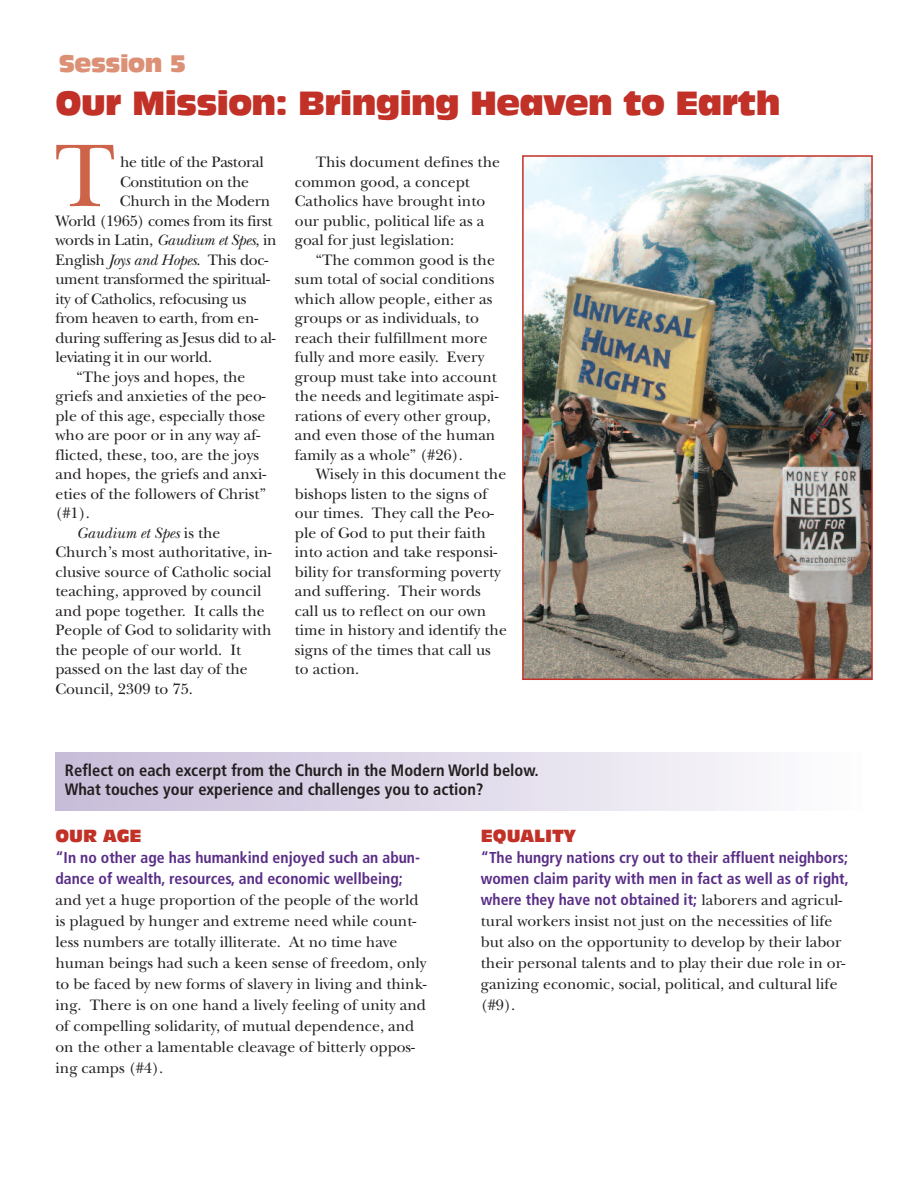
<style>
.page{position:relative;width:918px;height:1188px;background:#fff}
.page>*{position:absolute;margin:0;border:0;box-sizing:border-box;transform-origin:0 0}
.t1{font:92.7px "New Baskerville";color:#cd6349}
.t2{font:31.5px "Incised 901 BT Compact";letter-spacing:-.02em;color:#c13127}
.t3{font:22.5px "Incised 901 BT Compact";letter-spacing:-.02em;color:#dc9177}
.t4{font:700 condensed 16.5px/19.5px "Frutiger";color:#231f20}
.t5{font:16.5px "Incised 901 BT Compact";color:#c13127}
.t6{font:15.75px/19.5px "New Baskerville";color:#231f20}
.t7{font:15.75px "New Baskerville";letter-spacing:-.02em;color:#231f20}
.t8{font:700 condensed 15.75px/21px "Frutiger";color:#592d87}
.t9{font:italic 15.75px "New Baskerville";color:#231f20}
.s1{font-style:italic}
.s2{font-style:normal}
.s3{font-family:"New Baskerville";font-weight:400;font-stretch:normal;color:#231f20}
</style>
<div class="page">
<div style="left:56px;top:752px;width:808px;height:58px;background:linear-gradient(to right,#c7bbd8,#fdfcfd)"></div>
<img style="left:525px;top:158px;width:345px;height:519px">
<div style="left:522px;top:155px;width:351px;height:525px;border:2px solid #c13127"></div>
<h3 class="t3" style="left:59px;top:54px;width:129px">Session 5</h3>
<h2 class="t2" style="left:55px;top:91px;width:726px">Our Mission: Bringing Heaven to Earth</h2>
<h1 class="t1" style="left:54px;top:143px;width:63px">T</h1>
<p class="t7" style="left:120px;top:156px;width:145px">he title of the Pastoral</p>
<p class="t7" style="left:120px;top:176px;width:131px">Constitution on the</p>
<p class="t7" style="left:120px;top:195px;width:152px">Church in the Modern</p>
<p class="t7" style="left:55px;top:215px;width:219px">World (1965) comes from its first</p>
<p class="t7" style="left:55px;top:234px;width:223px">words in Latin, <span class="s1">Gaudium et Spes</span>, in</p>
<p class="t7" style="left:55px;top:254px;width:214px">English <span class="s1">Joys and Hopes</span>. This doc-</p>
<p class="t7" style="left:55px;top:273px;width:216px">ument transformed the spiritual-</p>
<p class="t7" style="left:55px;top:293px;width:192px">ity of Catholics, refocusing us</p>
<p class="t7" style="left:55px;top:312px;width:204px">from heaven to earth, from en-</p>
<p class="t7" style="left:55px;top:332px;width:222px">during suffering as Jesus did to al-</p>
<p class="t7" style="left:55px;top:351px;width:158px">leviating it in our world.</p>
<p class="t6" style="left:76px;top:368px;width:170px">“The joys and hopes, the</p>
<p class="t6" style="left:55px;top:388px;width:212px">griefs and anxieties of the peo-</p>
<p class="t6" style="left:55px;top:407px;width:211px">ple of this age, especially those</p>
<p class="t6" style="left:55px;top:427px;width:206px">who are poor or in any way af-</p>
<p class="t6" style="left:55px;top:446px;width:205px">flicted, these, too, are the joys</p>
<p class="t6" style="left:55px;top:466px;width:212px">and hopes, the griefs and anxi-</p>
<p class="t6" style="left:55px;top:485px;width:212px">eties of the followers of Christ”</p>
<p class="t6" style="left:55px;top:505px;width:36px">(#1).</p>
<p class="t9" style="left:76px;top:527px;width:146px">Gaudium et Spes <span class="s2">is the</span></p>
<p class="t6" style="left:55px;top:544px;width:218px">Church’s most authoritative, in-</p>
<p class="t6" style="left:55px;top:563px;width:218px">clusive source of Catholic social</p>
<p class="t6" style="left:55px;top:583px;width:208px">teaching, approved by council</p>
<p class="t6" style="left:55px;top:602px;width:211px">and pope together. It calls the</p>
<p class="t6" style="left:55px;top:622px;width:218px">People of God to solidarity with</p>
<p class="t6" style="left:55px;top:641px;width:187px">the people of our world. It</p>
<p class="t6" style="left:55px;top:661px;width:194px">passed on the last day of the</p>
<p class="t6" style="left:55px;top:680px;width:139px">Council, 2309 to 75.</p>
<p class="t6" style="left:295px;top:154px;width:207px;text-indent:21px">This document defines the common good, a concept<br>Catholics have brought into our public, political life as a goal for just legislation:</p>
<p class="t6" style="left:295px;top:251px;width:205px;text-indent:21px">“The common good is the sum total of social conditions which allow people, either as groups or as individuals, to reach their fulfillment more fully and more easily. Every group must take into account the needs and legitimate aspi&shy;rations of every other group, and even those of the human family as a whole” (#26).</p>
<p class="t6" style="left:295px;top:466px;width:214px;text-indent:21px">Wisely in this document the bishops listen to the signs of our times. They call the Peo&shy;ple of God to put their faith into action and take responsi&shy;bility for transforming poverty and suffering. Their words call us to reflect on our own time in history and identify the signs of the times that call us to action.</p>
<p class="t4" style="left:65px;top:761px;width:475px">Reflect on each excerpt from the Church in the Modern World below.<br>What touches your experience and challenges you to action?</p>
<p class="t5" style="left:56px;top:829px;width:88px">OUR AGE</p>
<p class="t8" style="left:56px;top:848px;width:366px">“In no other age has humankind enjoyed such an abun&shy;dance of wealth, resources, and economic wellbeing;</p>
<p class="t6" style="left:56px;top:891px;width:373px;line-height:21px">and yet a huge proportion of the people of the world is plagued by hunger and extreme need while count&shy;less numbers are totally illiterate. At no time have human beings had such a keen sense of freedom, only to be faced by new forms of slavery in living and think&shy;ing. There is on one hand a lively feeling of unity and of compelling solidarity, of mutual dependence, and on the other a lamentable cleavage of bitterly oppos&shy;ing camps (#4).</p>
<p class="t5" style="left:481px;top:829px;width:96px">EQUALITY</p>
<p class="t8" style="left:481px;top:848px;width:370px;text-align:justify">“The hungry nations cry out to their affluent neighbors; women claim parity with men in fact as well as of right, where they have not obtained it; <span class="s3">laborers and agricul-</span></p>
<p class="t6" style="left:481px;top:912px;width:366px;line-height:21px">tural workers insist not just on the necessities of life but also on the opportunity to develop by their labor their personal talents and to play their due role in or&shy;ganizing economic, social, political, and cultural life (#9).</p>
</div>
